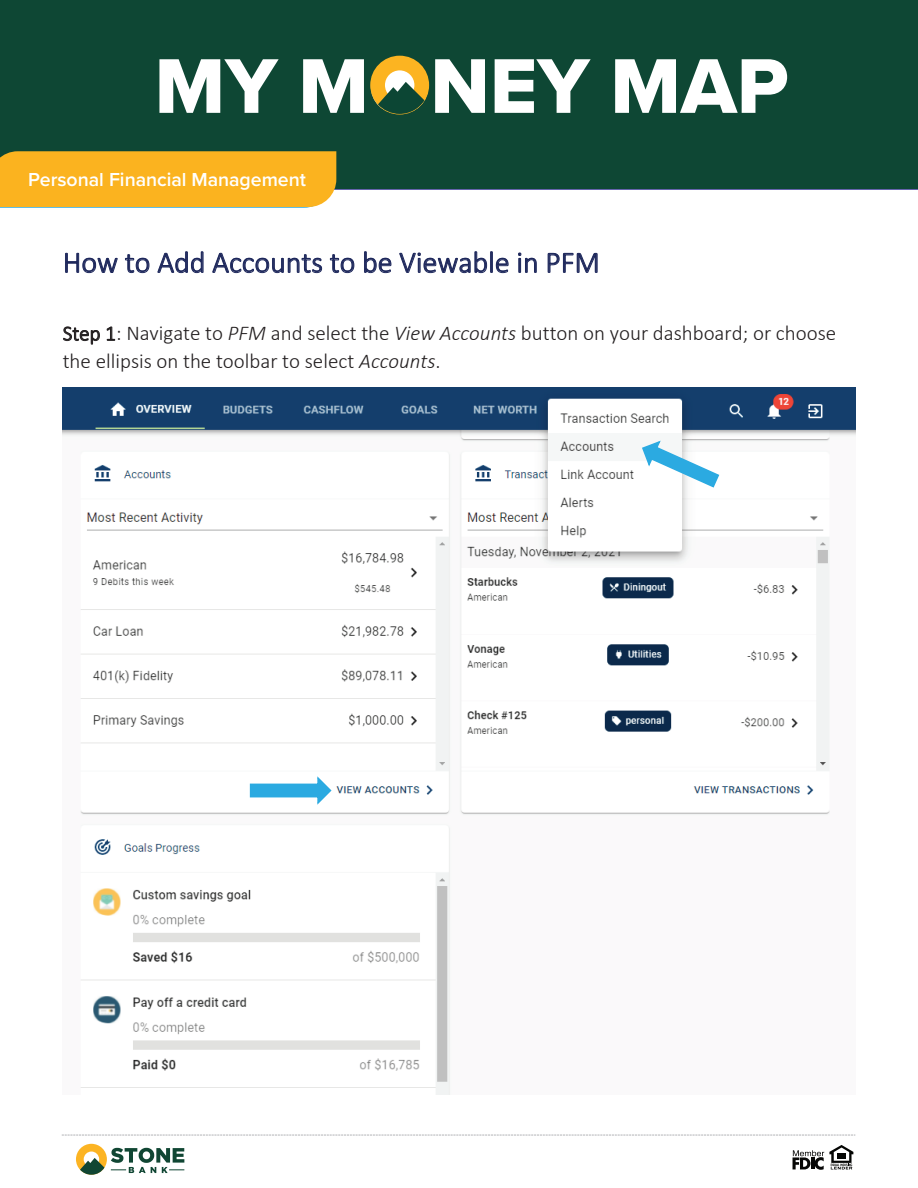
<style>
.page{position:relative;width:918px;height:1188px;background:#fff}
.page>*{position:absolute;margin:0;border:0;box-sizing:border-box;transform-origin:0 0}
.t1{font:300 30px "Calibri";color:#1d275b}
.t2{font:300 21px/27.6px "Calibri";color:#231f20}
.t3{font:300 21px "Calibri";color:#fff}
.t4{font:600 19.5px "Proxima Nova";color:#fff}
.s1{font-style:italic}
</style>
<div class="page">
<hr style="left:0;top:188px;width:918px;height:2px;background:#333291">
<svg style="left:65px;top:252px;width:53px;height:22px"></svg>
<svg style="left:125px;top:254px;width:25px;height:20px"></svg>
<svg style="left:157px;top:251px;width:47px;height:23px"></svg>
<svg style="left:212px;top:252px;width:111px;height:22px"></svg>
<svg style="left:329px;top:254px;width:26px;height:20px"></svg>
<svg style="left:364px;top:251px;width:28px;height:23px"></svg>
<svg style="left:399px;top:251px;width:110px;height:23px"></svg>
<svg style="left:518px;top:252px;width:19px;height:21px"></svg>
<svg style="left:547px;top:252px;width:51px;height:21px"></svg>
<svg style="left:63px;top:326px;width:37px;height:19px"></svg>
<svg style="left:107px;top:326px;width:8px;height:15px"></svg>
<svg style="left:62px;top:1135px;width:793px;height:1px"></svg>
<img style="left:63px;top:388px;width:792px;height:706px">
<svg style="left:249px;top:775px;width:84px;height:32px"></svg>
<svg style="left:641px;top:439px;width:79px;height:50px"></svg>
<svg style="left:111px;top:1148px;width:73px;height:25px"></svg>
<div style="left:76px;top:1144px;width:31px;height:31px;background:#fcb423;border-radius:50%"></div>
<div style="left:84px;top:1152px;width:15px;height:15px;background:#fff;border-radius:50%"></div>
<svg style="left:80px;top:1158px;width:24px;height:17px"></svg>
<svg style="left:793px;top:1145px;width:60px;height:25px"></svg>
<div style="left:0;top:0;width:918px;height:189px;background:#0e4734"></div>
<svg style="left:159px;top:59px;width:120px;height:54px"></svg>
<svg style="left:303px;top:59px;width:61px;height:54px"></svg>
<svg style="left:435px;top:59px;width:50px;height:54px"></svg>
<svg style="left:495px;top:59px;width:96px;height:54px"></svg>
<svg style="left:615px;top:59px;width:172px;height:54px"></svg>
<svg style="left:371px;top:58px;width:57px;height:56px"></svg>
<div style="left:0;top:151px;width:336px;height:57px;background:#fbb31f"></div>
<p class="t3" style="left:24px;top:166px;width:271px">Personal Financial Management</p>
<p class="t4" style="left:28px;top:165px;width:279px">Personal Financial Management</p>
<h1 class="t1" style="left:63px;top:244px;width:539px">How to Add Accounts to be Viewable in PFM</h1>
<p class="t2" style="left:63px;top:319px;width:775px">Step 1: Navigate to <span class="s1">PFM</span> and select the <span class="s1">View Accounts</span> button on your dashboard; or choose the ellipsis on the toolbar to select <span class="s1">Accounts</span>.</p>
</div>
